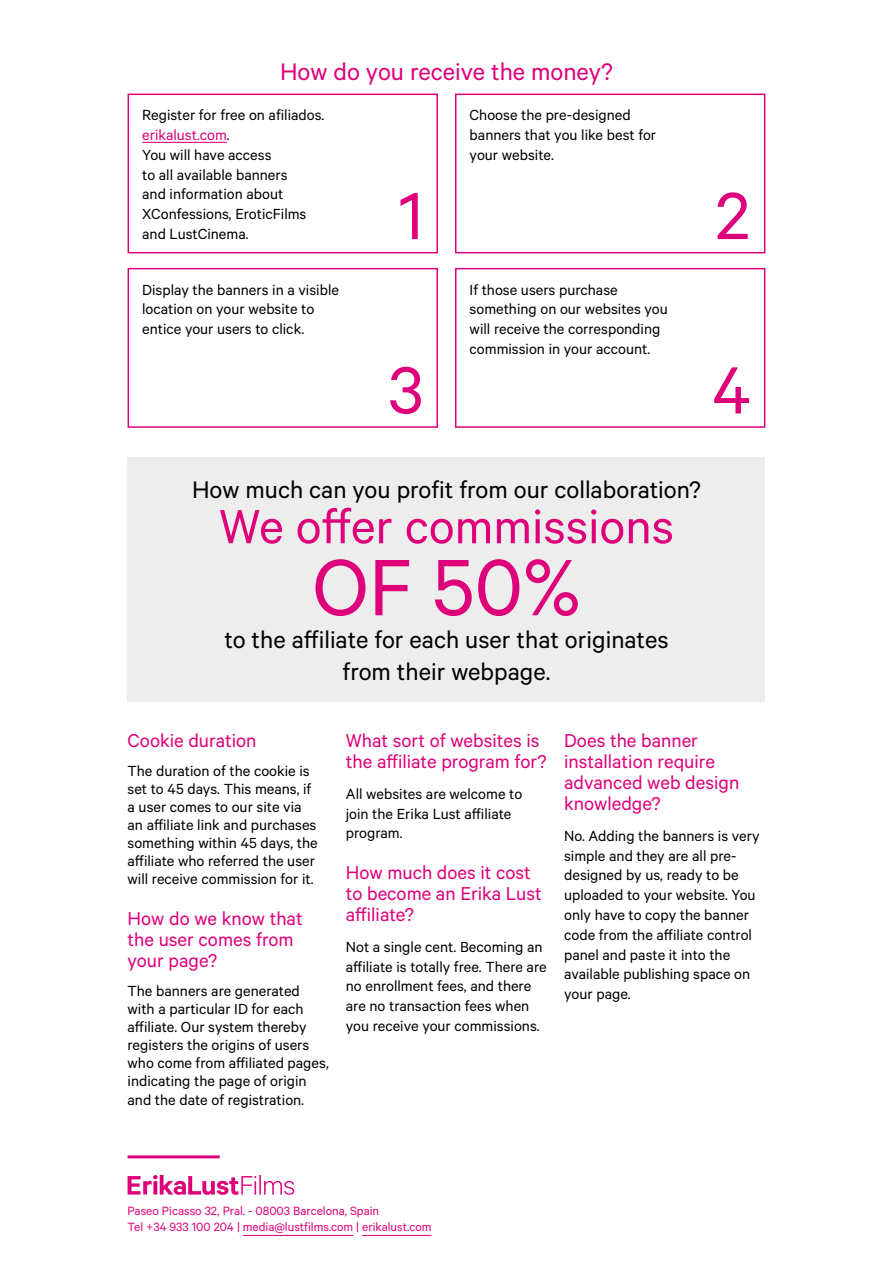
<style>
.page{position:relative;width:893px;height:1263px;background:#fff}
.page>*{position:absolute;margin:0;border:0;box-sizing:border-box;transform-origin:0 0}
.t1{font:90px "Calibre";color:#de007b}
.t2{font:75px "Calibre";color:#de007b}
.t3{font:54px "Calibre";color:#de007b}
.t4{font:27px/32.4px "Calibre";color:#000;text-align:center}
.t5{font:27px "Calibre";color:#de007b}
.t6{font:21px/21px "Calibre";color:#de007b}
.t7{font:16.5px/19.8px "Calibre";color:#000}
.t8{font:13.5px/16.2px "Calibre";color:#de007b}
.s1{color:#de007b}
</style>
<div class="page">
<hr style="left:243px;top:1235px;width:110px;height:1px;background:#de007b">
<hr style="left:362px;top:1235px;width:69px;height:1px;background:#de007b">
<svg style="left:128px;top:1175px;width:166px;height:20px"></svg>
<hr style="left:128px;top:1155px;width:92px;height:3px;background:#de007b">
<div style="left:128px;top:457px;width:637px;height:244px;background:#ededed"></div>
<hr style="left:142px;top:142px;width:85px;height:1px;background:#de007b">
<div style="left:128px;top:94px;width:310px;height:159px;border:2px solid #de007b"></div>
<div style="left:455px;top:94px;width:310px;height:159px;border:2px solid #de007b"></div>
<div style="left:128px;top:268px;width:310px;height:160px;border:2px solid #de007b"></div>
<div style="left:455px;top:268px;width:310px;height:160px;border:2px solid #de007b"></div>
<h3 class="t5" style="left:280px;top:56px;width:334px">How do you receive the money?</h3>
<p class="t7" style="left:142px;top:105px;width:184px">Register for free on afiliados. <span class="s1">erikalust.com</span>.<br>You will have access<br>to all available banners<br>and information about<br>XConfessions, EroticFilms and LustCinema.</p>
<p class="t7" style="left:142px;top:279px;width:198px">Display the banners in a visible location on your website to entice your users to click.</p>
<h2 class="t2" style="left:399px;top:172px;width:26px">1</h2>
<h2 class="t2" style="left:389px;top:346px;width:36px">3</h2>
<p class="t7" style="left:470px;top:105px;width:188px">Choose the pre-designed banners that you like best for your website.</p>
<p class="t7" style="left:470px;top:279px;width:200px">If those users purchase something on our websites you will receive the corresponding commission in your account.</p>
<h2 class="t2" style="left:715px;top:172px;width:36px">2</h2>
<h2 class="t2" style="left:713px;top:346px;width:40px">4</h2>
<h3 class="t4" style="left:192px;top:473px;width:510px">How much can you profit from our collaboration?</h3>
<h3 class="t3" style="left:219px;top:495px;width:456px">We offer commissions</h3>
<h1 class="t1" style="left:312px;top:535px;width:270px">OF 50%</h1>
<h3 class="t4" style="left:224px;top:622px;width:446px">to the affiliate for each user that originates from their webpage.</h3>
<p class="t6" style="left:128px;top:729px;width:130px">Cookie duration</p>
<p class="t7" style="left:128px;top:761px;width:192px;line-height:18px">The duration of the cookie is set to 45 days. This means, if a user comes to our site via an affiliate link and purchases something within 45 days, the affiliate who referred the user will receive commission for it.</p>
<p class="t6" style="left:128px;top:907px;width:177px">How do we know that the user comes from your page?</p>
<p class="t7" style="left:128px;top:981px;width:203px;line-height:18px">The banners are generated with a particular ID for each affiliate. Our system thereby registers the origins of users who come from affiliated pages, indicating the page of origin</p>
<p class="t7" style="left:128px;top:1090px;width:178px">and the date of registration.</p>
<p class="t6" style="left:346px;top:729px;width:202px">What sort of websites is the affiliate program for?</p>
<p class="t7" style="left:346px;top:783px;width:178px">All websites are welcome to join the Erika Lust affiliate program.</p>
<p class="t6" style="left:346px;top:861px;width:197px">How much does it cost to become an Erika Lust affiliate?</p>
<p class="t7" style="left:346px;top:936px;width:202px">Not a single cent. Becoming an affiliate is totally free. There are no enrollment fees, and there are no transaction fees when you receive your commissions.</p>
<p class="t6" style="left:564px;top:729px;width:177px">Does the banner installation require advanced web design knowledge?</p>
<p class="t7" style="left:564px;top:825px;width:197px">No. Adding the banners is very simple and they are all pre&shy;designed by us, ready to be uploaded to your website. You only have to copy the banner code from the affiliate control panel and paste it into the available publishing space on your page.</p>
<p class="t8" style="left:128px;top:1202px;width:305px">Paseo Picasso 32, Pral. - 08003 Barcelona, Spain<br>Tel +34 933 100 204 | media@lustfilms.com | erikalust.com</p>
</div>
